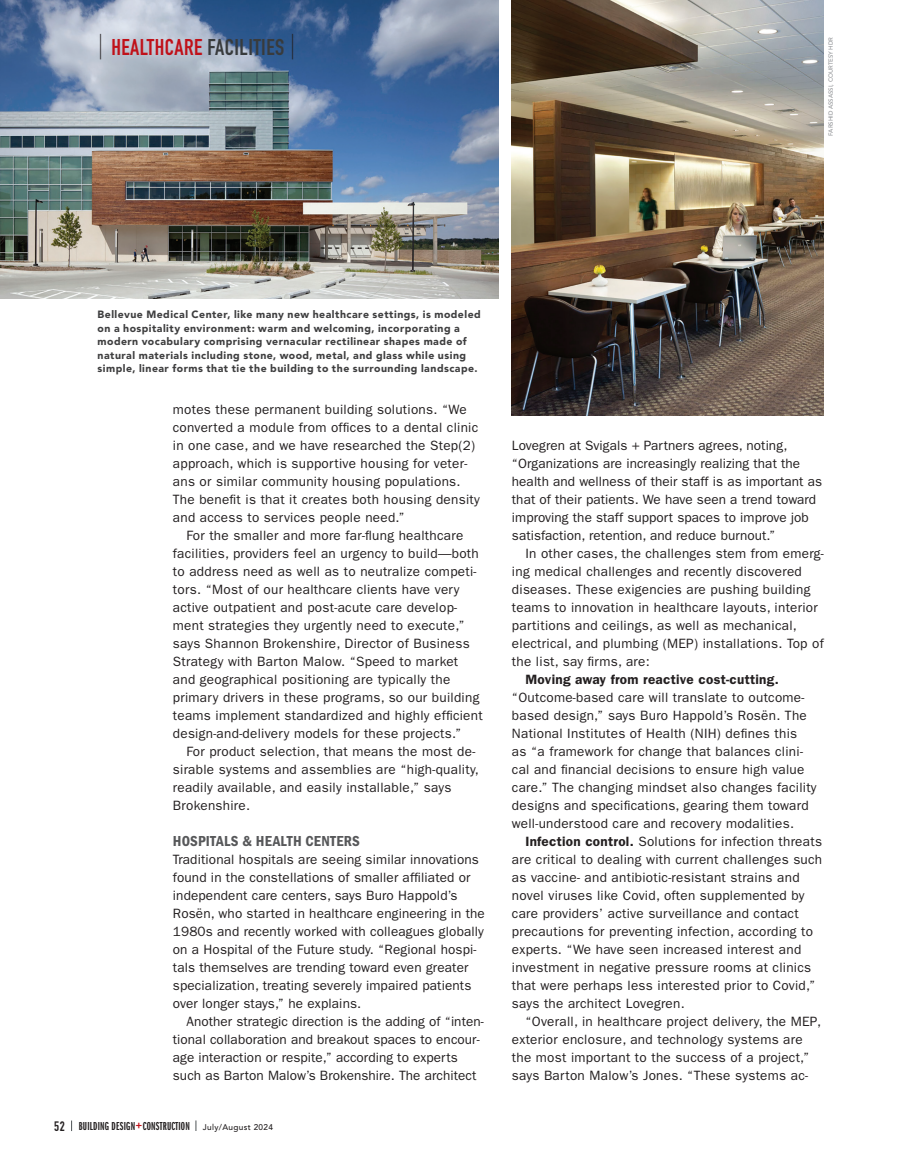
<style>
.page{position:relative;width:905px;height:1161px;background:#fff}
.page>*{position:absolute;margin:0;border:0;box-sizing:border-box;transform-origin:0 0}
.t1{font:700 22.5px "DIN Condensed";letter-spacing:.02em;color:#c01119}
.Body_Copy_Subhead{font:15px "ITC Franklin Gothic Std Dm Cd";letter-spacing:.02em;color:#57585a}
.Body_Copy{font:13.5px/18px "ITC Franklin Gothic Std";letter-spacing:.02em;color:#231f20}
.t2{font:12px "ITC Franklin Gothic Std Dm X Cp";letter-spacing:.02em;color:#231f20}
.Photo_Caption{font:900 10.5px/13.5px "Avenir LT Std";letter-spacing:.045em;color:#3e3e3f}
.Photo_Credit{font:500 6px "Avenir LT Std";color:#939598}
.s1{font-family:"ITC Franklin Gothic Std Bk X Cp";font-weight:400;font-size:25.5px;color:#231f20}
.s2{color:#383b3d}
.s3{font-family:"DIN Condensed";font-weight:700;font-size:13.5px}
.s4{font-family:"ITC Franklin Gothic Std";font-weight:500;font-stretch:condensed;font-size:13.5px;color:#c01119}
.s5{font-family:"Avenir LT Std";font-weight:500;font-size:8.25px}
.s6{font-weight:600}
</style>
<div class="page">
<img style="left:0;top:0;width:498px;height:299px">
<img style="left:512px;top:0;width:312px;height:415px">
<p class="t1" style="left:98px;top:32px;width:200px"><span class="s1">|</span> HEALTHCARE <span class="s2">FACILITIES</span> <span class="s1">|</span></p>
<p class="Photo_Credit" style="left:827px;top:136px;width:100px;rotate:-90deg">FARSHID ASSASSI, COURTESY HDR</p>
<p class="Photo_Caption" style="left:98px;top:308px;width:384px">Bellevue Medical Center, like many new healthcare settings, is modeled on a hospitality environment: warm and welcoming, incorporating a modern vocabulary comprising vernacular rectilinear shapes made of natural materials including stone, wood, metal, and glass while using simple, linear forms that tie the building to the surrounding landscape.</p>
<p class="Body_Copy" style="left:173px;top:401px;width:308px">motes these permanent building solutions. “We converted a module from offices to a dental clinic in one case, and we have researched the Step(2) approach, which is supportive housing for veter&shy;ans or similar community housing populations.<br>The benefit is that it creates both housing density and access to services people need.”</p>
<p class="Body_Copy" style="left:173px;top:527px;width:311px;text-indent:14px">For the smaller and more far-flung healthcare facilities, providers feel an urgency to build—both to address need as well as to neutralize competi&shy;tors. “Most of our healthcare clients have very active outpatient and post-acute care develop&shy;ment strategies they urgently need to execute,” says Shannon Brokenshire, Director of Business Strategy with Barton Malow. “Speed to market and geographical positioning are typically the primary drivers in these programs, so our building teams implement standardized and highly efficient design-and-delivery models for these projects.”</p>
<p class="Body_Copy" style="left:173px;top:743px;width:307px;text-indent:14px">For product selection, that means the most de&shy;sirable systems and assemblies are “high-quality, readily available, and easily installable,” says Brokenshire.</p>
<p class="Body_Copy_Subhead" style="left:173px;top:832px;width:188px">HOSPITALS &amp; HEALTH CENTERS</p>
<p class="Body_Copy" style="left:173px;top:851px;width:313px">Traditional hospitals are seeing similar innovations found in the constellations of smaller affiliated or independent care centers, says Buro Happold’s Rosën, who started in healthcare engineering in the 1980s and recently worked with colleagues globally on a Hospital of the Future study. “Regional hospi&shy;tals themselves are trending toward even greater specialization, treating severely impaired patients over longer stays,” he explains.</p>
<p class="Body_Copy" style="left:173px;top:1013px;width:312px;text-indent:14px">Another strategic direction is the adding of “inten&shy;tional collaboration and breakout spaces to encour&shy;age interaction or respite,” according to experts such as Barton Malow’s Brokenshire. The architect</p>
<p class="t2" style="left:54px;top:1119px;width:220px"><span class="s3">52</span> BUILDING DESIGN<span class="s4">+</span>CONSTRUCTION <span class="s5">July/August 2024</span></p>
<p class="Body_Copy" style="left:512px;top:437px;width:312px">Lovegren at Svigals + Partners agrees, noting, “Organizations are increasingly realizing that the health and wellness of their staff is as important as that of their patients. We have seen a trend toward improving the staff support spaces to improve job satisfaction, retention, and reduce burnout.”</p>
<p class="Body_Copy" style="left:512px;top:545px;width:313px;text-indent:14px">In other cases, the challenges stem from emerg&shy;ing medical challenges and recently discovered diseases. These exigencies are pushing building teams to innovation in healthcare layouts, interior partitions and ceilings, as well as mechanical, electrical, and plumbing (MEP) installations. Top of the list, say firms, are:</p>
<p class="Body_Copy" style="left:512px;top:671px;width:306px;text-indent:14px"><span class="s6">Moving away from reactive cost-cutting. </span>“Outcome-based care will translate to outcome&shy;based design,” says Buro Happold’s Rosën. The National Institutes of Health (NIH) defines this<br>as “a framework for change that balances clini&shy;cal and financial decisions to ensure high value care.” The changing mindset also changes facility designs and specifications, gearing them toward well-understood care and recovery modalities.</p>
<p class="Body_Copy" style="left:512px;top:833px;width:312px;text-indent:14px"><span class="s6">Infection control.</span> Solutions for infection threats are critical to dealing with current challenges such as vaccine- and antibiotic-resistant strains and novel viruses like Covid, often supplemented by care providers’ active surveillance and contact precautions for preventing infection, according to experts. “We have seen increased interest and investment in negative pressure rooms at clinics that were perhaps less interested prior to Covid,” says the architect Lovegren.</p>
<p class="Body_Copy" style="left:512px;top:1013px;width:311px;text-indent:14px">“Overall, in healthcare project delivery, the MEP, exterior enclosure, and technology systems are the most important to the success of a project,” says Barton Malow’s Jones. “These systems ac-</p>
</div>
